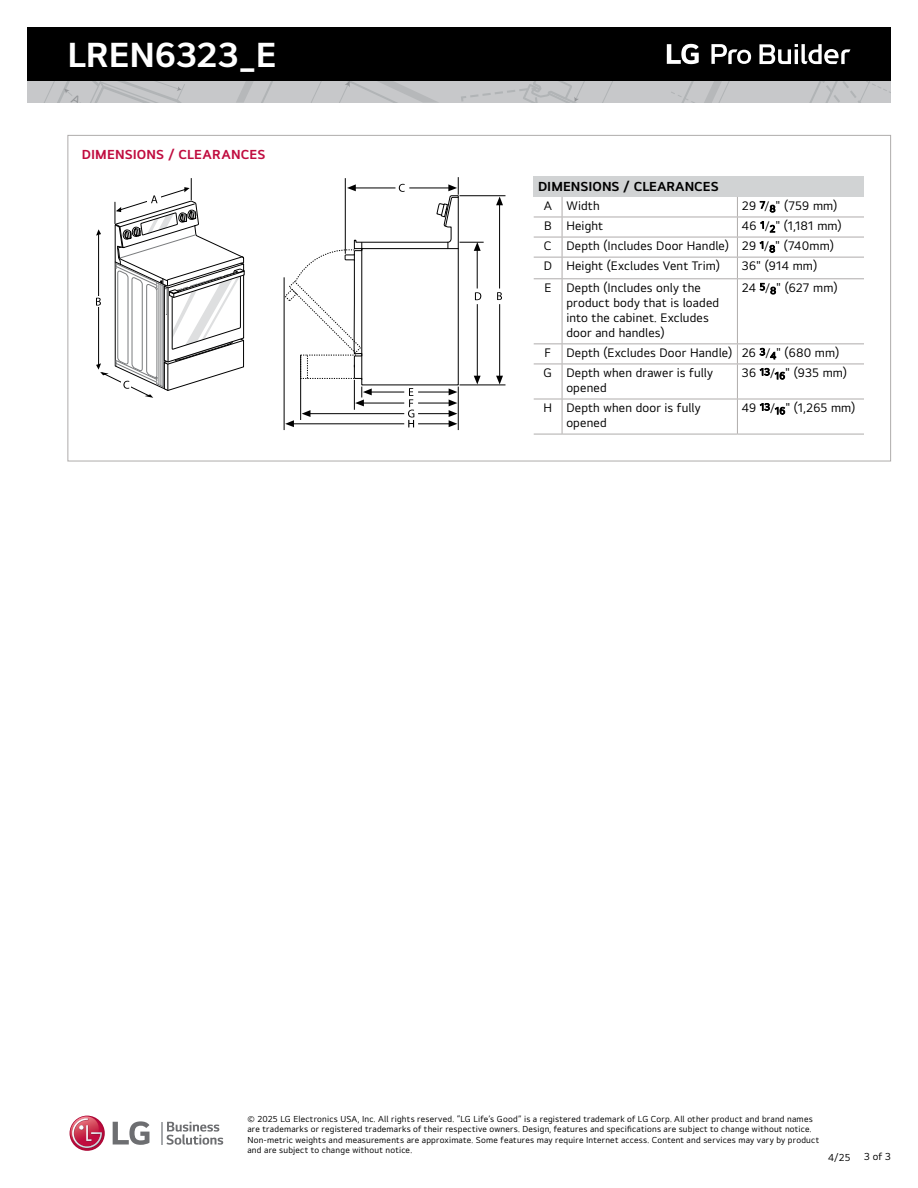
<style>
.page{position:relative;width:918px;height:1188px;background:#fff}
.page>*{position:absolute;margin:0;border:0;box-sizing:border-box;transform-origin:0 0}
.t1{font:700 36px "LGEI Text";letter-spacing:-.005em;color:#fff}
.t2{font:700 13.5px "LGEI Text";letter-spacing:.01em;color:#c00c3f}
.t3{font:700 13.5px "LGEI Text";color:#000}
.t4{font:12.75px/15px "LGEI Text";letter-spacing:.01em;color:#000}
.t5{font:10.5px "LGEI Text";color:#000}
.t6{font:10.2px/12.1px "Arial";color:#000}
.t7{font:9px/10.5px "LGEI Text";letter-spacing:.025em;color:#000}
.s1{font-size:10.2px}
.s2{font-size:11.55px}
</style>
<div class="page">
<div style="left:27px;top:27px;width:864px;height:54px;background:#000"></div>
<div style="left:27px;top:81px;width:864px;height:22px;background:#c7c8ca"></div>
<svg style="left:236px;top:81px;width:202px;height:22px"></svg>
<svg style="left:461px;top:81px;width:430px;height:22px"></svg>
<svg style="left:759px;top:44px;width:91px;height:20px"></svg>
<svg style="left:711px;top:44px;width:40px;height:20px"></svg>
<svg style="left:667px;top:44px;width:32px;height:20px"></svg>
<svg style="left:113px;top:1121px;width:36px;height:24px"></svg>
<svg style="left:70px;top:1116px;width:35px;height:35px"></svg>
<svg style="left:69px;top:1116px;width:33px;height:32px"></svg>
<svg style="left:162px;top:1122px;width:61px;height:23px"></svg>
<hr style="left:458px;top:387px;width:1px;height:43px;background:#000">
<svg style="left:496px;top:197px;width:7px;height:8px"></svg>
<svg style="left:497px;top:292px;width:5px;height:8px"></svg>
<hr style="left:499px;top:202px;width:1px;height:87px;background:#000">
<hr style="left:499px;top:304px;width:1px;height:77px;background:#000">
<svg style="left:496px;top:376px;width:7px;height:8px"></svg>
<hr style="left:459px;top:195px;width:46px;height:1px;background:#000">
<hr style="left:459px;top:385px;width:46px;height:1px;background:#000">
<hr style="left:284px;top:277px;width:1px;height:153px;background:#000">
<svg style="left:285px;top:177px;width:199px;height:250px"></svg>
<svg style="left:96px;top:178px;width:148px;height:220px"></svg>
<div style="left:534px;top:177px;width:330px;height:20px;background:#d1d3d4"></div>
<hr style="left:562px;top:278px;width:175px;height:1px;background:#afacab">
<hr style="left:737px;top:278px;width:127px;height:1px;background:#afacab">
<hr style="left:562px;top:343px;width:175px;height:1px;background:#afacab">
<svg style="left:534px;top:399px;width:28px;height:1px"></svg>
<svg style="left:534px;top:434px;width:28px;height:1px"></svg>
<hr style="left:562px;top:217px;width:175px;height:1px;background:#afacab">
<hr style="left:562px;top:237px;width:175px;height:1px;background:#afacab">
<hr style="left:562px;top:257px;width:175px;height:1px;background:#afacab">
<svg style="left:534px;top:197px;width:29px;height:82px"></svg>
<hr style="left:562px;top:279px;width:1px;height:64px;background:#afacab">
<svg style="left:534px;top:343px;width:29px;height:22px"></svg>
<hr style="left:737px;top:279px;width:1px;height:64px;background:#afacab">
<hr style="left:562px;top:364px;width:175px;height:1px;background:#afacab">
<hr style="left:562px;top:364px;width:1px;height:35px;background:#afacab">
<hr style="left:562px;top:399px;width:1px;height:35px;background:#afacab">
<hr style="left:737px;top:364px;width:1px;height:35px;background:#afacab">
<hr style="left:737px;top:399px;width:1px;height:35px;background:#afacab">
<hr style="left:562px;top:399px;width:175px;height:1px;background:#afacab">
<hr style="left:562px;top:434px;width:175px;height:1px;background:#afacab">
<hr style="left:737px;top:343px;width:127px;height:1px;background:#afacab">
<svg style="left:737px;top:344px;width:1px;height:20px"></svg>
<hr style="left:737px;top:217px;width:127px;height:1px;background:#afacab">
<hr style="left:737px;top:237px;width:127px;height:1px;background:#afacab">
<svg style="left:737px;top:197px;width:1px;height:81px"></svg>
<hr style="left:737px;top:257px;width:127px;height:1px;background:#afacab">
<hr style="left:737px;top:364px;width:127px;height:1px;background:#afacab">
<hr style="left:737px;top:399px;width:127px;height:1px;background:#afacab">
<hr style="left:737px;top:434px;width:127px;height:1px;background:#afacab">
<svg style="left:44px;top:81px;width:141px;height:22px"></svg>
<h1 class="t1" style="left:68px;top:32px;width:211px">LREN6323_E</h1>
<h2 class="t2" style="left:82px;top:146px;width:185px">DIMENSIONS / CLEARANCES</h2>
<h2 class="t3" style="left:538px;top:178px;width:182px">DIMENSIONS / CLEARANCES</h2>
<h3 class="t4" style="left:544px;top:198px;width:58px">A Width</h3>
<h3 class="t4" style="left:742px;top:198px;width:97px">29 <span class="s1">7</span><span class="s2">/</span><sub>8</sub>" (759 mm)</h3>
<h3 class="t4" style="left:544px;top:218px;width:61px">B Height</h3>
<h3 class="t4" style="left:544px;top:216px;width:300px;line-height:20.1px;text-indent:198px">46 <sup>1</sup><span class="s2">/</span><sub>2</sub>" (1,181 mm)<br>C Depth (Includes Door Handle) 29 <span class="s1">1</span><span class="s2">/</span><sub>8</sub>" (740mm)<br>D Height (Excludes Vent Trim)</h3>
<h3 class="t4" style="left:742px;top:258px;width:77px">36" (914 mm)</h3>
<h3 class="t4" style="left:566px;top:280px;width:154px;text-indent:-22px">E Depth (Includes only the product body that is loaded into the cabinet. Excludes door and handles)</h3>
<h3 class="t4" style="left:742px;top:280px;width:97px">24 <span class="s1">5</span><span class="s2">/</span><sub>8</sub>" (627 mm)</h3>
<h3 class="t4" style="left:544px;top:343px;width:297px;line-height:20.1px">F Depth (Excludes Door Handle) 26 <sup>3</sup><span class="s2">/</span><sub>4</sub>" (680 mm)<br>G Depth when drawer is fully</h3>
<h3 class="t4" style="left:566px;top:380px;width:42px">opened</h3>
<h3 class="t4" style="left:742px;top:365px;width:107px">36 <sup>13</sup><span class="s2">/</span><sub>16</sub>" (935 mm)</h3>
<h3 class="t4" style="left:566px;top:400px;width:136px;text-indent:-23px">H Depth when door is fully opened</h3>
<h3 class="t4" style="left:742px;top:400px;width:115px">49 <span class="s1">13</span><span class="s2">/</span><sub>16</sub>" (1,265 mm)</h3>
<p class="t6" style="left:327px;top:1112px;width:66px;text-align:right">Front edge<br>of range side panel forward from cabinet</p>
<p class="t6" style="left:536px;top:1118px;width:67px">To cabinets below cooktop</p>
<p class="t7" style="left:247px;top:1114px;width:573px">© 2025 LG Electronics USA, Inc. All rights reserved. “LG Life’s Good” is a registered trademark of LG Corp. All other product and brand names are trademarks or registered trademarks of their respective owners. Design, features and specifications are subject to change without notice.<br>Non-metric weights and measurements are approximate. Some features may require Internet access. Content and services may vary by product and are subject to change without notice.</p>
<p class="t6" style="left:507px;top:1113px;width:67px">To cabinets below cooktop and at the</p>
<p class="t6" style="left:356px;top:1117px;width:63px;text-align:justify;text-indent:12px">Front edge of range side panel forward</p>
<p class="t5" style="left:828px;top:1151px;width:24px">4/25</p>
<p class="t5" style="left:864px;top:1150px;width:28px">3 of 3</p>
</div>
